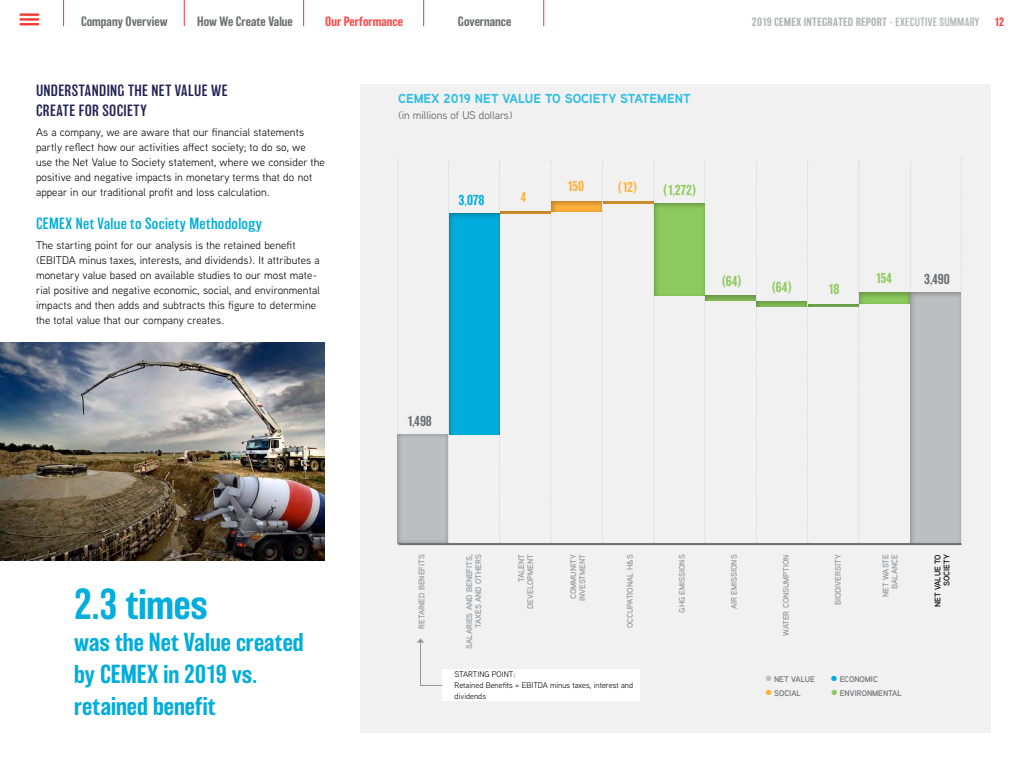
<style>
.page{position:relative;width:1027px;height:769px;background:#fff}
.page>*{position:absolute;margin:0;border:0;box-sizing:border-box;transform-origin:0 0}
.Highlight1{font:500 39.8px "Balboa";color:#00addc}
.Highlight1-2{font:500 24px/32px "Balboa";letter-spacing:.005em;color:#00addc}
.T2{font:300 15px "Balboa";letter-spacing:.025em;color:#222157}
.T2-2{font:300 15px "Balboa";letter-spacing:.02em;color:#00addc}
.t1{font:500 13.2px "Balboa";letter-spacing:-.03em;color:#8cca5d}
.t2{font:500 13.2px "Balboa";letter-spacing:-.01em;color:#6d6e70}
.t3{font:500 13.2px "Balboa";color:#ffb139}
.t4{font:500 13.2px "Balboa";color:#00addc}
.t5{font:700 13px "Aaux Next";color:#2dbde3}
.t6{font:500 12.5px "Balboa";color:#6d6e70}
.t7{font:500 12.5px "Balboa";color:#fe4948}
.texto_gral{font:11px/15px "Aaux Next";letter-spacing:.01em;color:#000}
.t8{font:500 11px "Balboa";letter-spacing:.015em;color:#b1b3b6}
.t9{font:11px "Aaux Next";color:#58585a}
.t10{font:500 11px "Balboa";color:#fd342d}
.t11{font:600 8.1px/8.9px "Aaux Next";color:#939598;text-align:right}
.t12{font:8.1px/11px "Aaux Next";color:#000}
.t13{font:600 8.1px "Aaux Next";color:#6d6e70}
.t14{font:600 8.1px/8.9px "Aaux Next";color:#000;text-align:right}
.s1{font-weight:300}
.s2{color:#bcbebf}
.s3{color:#00addc}
.s4{color:#ffb139}
.s5{color:#8cca5d}
</style>
<div class="page">
<hr style="left:19px;top:13px;width:20px;height:3px;background:#fd342d">
<hr style="left:19px;top:18px;width:20px;height:3px;background:#fd342d">
<hr style="left:19px;top:23px;width:20px;height:2px;background:#fd342d">
<svg style="left:184px;top:0;width:1px;height:26px"></svg>
<svg style="left:63px;top:0;width:1px;height:26px"></svg>
<svg style="left:303px;top:0;width:1px;height:26px"></svg>
<svg style="left:423px;top:0;width:1px;height:26px"></svg>
<svg style="left:543px;top:0;width:1px;height:26px"></svg>
<div style="left:360px;top:84px;width:630px;height:648px;background:#f1f1f1"></div>
<img style="left:0;top:342px;width:325px;height:217px">
<div style="left:442px;top:669px;width:197px;height:32px;background:#fff"></div>
<svg style="left:417px;top:638px;width:25px;height:48px"></svg>
<svg style="left:448px;top:160px;width:1px;height:51px"></svg>
<svg style="left:499px;top:160px;width:1px;height:381px"></svg>
<svg style="left:550px;top:160px;width:1px;height:381px"></svg>
<svg style="left:602px;top:160px;width:1px;height:381px"></svg>
<svg style="left:653px;top:160px;width:1px;height:381px"></svg>
<svg style="left:704px;top:160px;width:1px;height:381px"></svg>
<svg style="left:756px;top:160px;width:1px;height:381px"></svg>
<svg style="left:807px;top:160px;width:1px;height:381px"></svg>
<svg style="left:858px;top:160px;width:1px;height:381px"></svg>
<svg style="left:910px;top:160px;width:1px;height:131px"></svg>
<svg style="left:960px;top:292px;width:1px;height:248px"></svg>
<hr style="left:397px;top:542px;width:564px;height:3px;background:#6d6e70">
<svg style="left:397px;top:160px;width:1px;height:385px"></svg>
<div style="left:397px;top:433px;width:52px;height:110px;background:#000;opacity:.3"></div>
<div style="left:602px;top:199px;width:52px;height:5px;background:#000;opacity:.3"></div>
<div style="left:756px;top:300px;width:52px;height:7px;background:#000;opacity:.3"></div>
<div style="left:448px;top:211px;width:52px;height:223px;background:#000;opacity:.3"></div>
<div style="left:500px;top:209px;width:52px;height:5px;background:#000;opacity:.3"></div>
<div style="left:653px;top:202px;width:52px;height:94px;background:#000;opacity:.3"></div>
<div style="left:807px;top:302px;width:51px;height:5px;background:#000;opacity:.3"></div>
<div style="left:551px;top:199px;width:52px;height:12px;background:#000;opacity:.3"></div>
<div style="left:704px;top:294px;width:52px;height:7px;background:#000;opacity:.3"></div>
<div style="left:858px;top:290px;width:51px;height:14px;background:#000;opacity:.3"></div>
<div style="left:908px;top:291px;width:52px;height:252px;background:#000;opacity:.3"></div>
<p class="t6" style="left:81px;top:14px;width:88px">Company Overview</p>
<p class="t6" style="left:197px;top:15px;width:97px">How We Create Value</p>
<p class="t7" style="left:325px;top:14px;width:79px">Our Performance</p>
<p class="t6" style="left:458px;top:14px;width:55px">Governance</p>
<p class="t8" style="left:751px;top:16px;width:229px">2019 CEMEX INTEGRATED REPORT - <span class="s1">EXECUTIVE SUMMARY</span></p>
<p class="t10" style="left:994px;top:16px;width:11px">12</p>
<p class="T2" style="left:36px;top:82px;width:193px">UNDERSTANDING THE NET VALUE WE</p>
<p class="T2" style="left:36px;top:102px;width:112px">CREATE FOR SOCIETY</p>
<p class="texto_gral" style="left:36px;top:124px;width:290px">As a company, we are aware that our financial statements partly reflect how our activities affect society; to do so, we<br>use the Net Value to Society statement, where we consider the positive and negative impacts in monetary terms that do not appear in our traditional profit and loss calculation.</p>
<p class="T2-2" style="left:36px;top:216px;width:227px">CEMEX Net Value to Society Methodology</p>
<p class="texto_gral" style="left:36px;top:237px;width:285px">The starting point for our analysis is the retained benefit (EBITDA minus taxes, interests, and dividends). It attributes a monetary value based on available studies to our most mate&shy;rial positive and negative economic, social, and environmental impacts and then adds and subtracts this figure to determine the total value that our company creates.</p>
<p class="Highlight1" style="left:74px;top:581px;width:135px">2.3 times</p>
<p class="Highlight1-2" style="left:74px;top:625px;width:231px">was the Net Value created by CEMEX in 2019 vs. retained benefit</p>
<p class="t5" style="left:398px;top:89px;width:294px">CEMEX 2019 NET VALUE TO SOCIETY STATEMENT</p>
<p class="t9" style="left:398px;top:107px;width:116px">(in millions of US dollars)</p>
<p class="t4" style="left:458px;top:192px;width:27px">3,078</p>
<p class="t3" style="left:520px;top:189px;width:7px">4</p>
<p class="t3" style="left:567px;top:178px;width:18px">150</p>
<p class="t3" style="left:617px;top:179px;width:22px">(12)</p>
<p class="t1" style="left:662px;top:183px;width:35px">(1,272)</p>
<p class="t1" style="left:721px;top:273px;width:22px">(64)</p>
<p class="t1" style="left:771px;top:279px;width:22px">(64)</p>
<p class="t1" style="left:828px;top:282px;width:13px">18</p>
<p class="t1" style="left:875px;top:270px;width:18px">154</p>
<p class="t2" style="left:923px;top:271px;width:27px">3,490</p>
<p class="t2" style="left:407px;top:413px;width:26px">1,498</p>
<p class="t11" style="left:464px;top:648px;width:96px;rotate:-90deg">SALARIES AND BENEFITS,<br>TAXES AND OTHERS</p>
<p class="t11" style="left:568px;top:600px;width:48px;text-align:left;rotate:-90deg">COMMUNITY<br>INVESTMENT</p>
<p class="t11" style="left:781px;top:635px;width:83px;rotate:-90deg">WATER CONSUMPTION</p>
<p class="t11" style="left:625px;top:627px;width:75px;rotate:-90deg">OCCUPATIONAL H&amp;S</p>
<p class="t11" style="left:833px;top:605px;width:52px;rotate:-90deg">BIODIVERSITY</p>
<p class="t11" style="left:677px;top:612px;width:60px;rotate:-90deg">GHG EMISSIONS</p>
<p class="t11" style="left:880px;top:596px;width:44px;rotate:-90deg">NET WASTE<br>BALANCE</p>
<p class="t14" style="left:932px;top:606px;width:54px;rotate:-90deg">NET VALUE TO<br>SOCIETY</p>
<p class="t11" style="left:417px;top:628px;width:76px;rotate:-90deg">RETAINED BENEFITS</p>
<p class="t11" style="left:516px;top:608px;width:56px;rotate:-90deg">TALENT<br>DEVELOPMENT</p>
<p class="t11" style="left:729px;top:609px;width:56px;rotate:-90deg">AIR EMISSIONS</p>
<p class="t12" style="left:454px;top:668px;width:62px">STARTING POINT:</p>
<p class="t12" style="left:454px;top:679px;width:180px">Retained Benefits = EBITDA minus taxes, interest and dividends</p>
<p class="t13" style="left:765px;top:673px;width:51px"><span class="s2">●</span> NET VALUE</p>
<p class="t13" style="left:831px;top:673px;width:48px"><span class="s3">●</span> ECONOMIC</p>
<p class="t13" style="left:765px;top:687px;width:37px"><span class="s4">●</span> SOCIAL</p>
<p class="t13" style="left:831px;top:687px;width:72px"><span class="s5">●</span> ENVIRONMENTAL</p>
</div>
